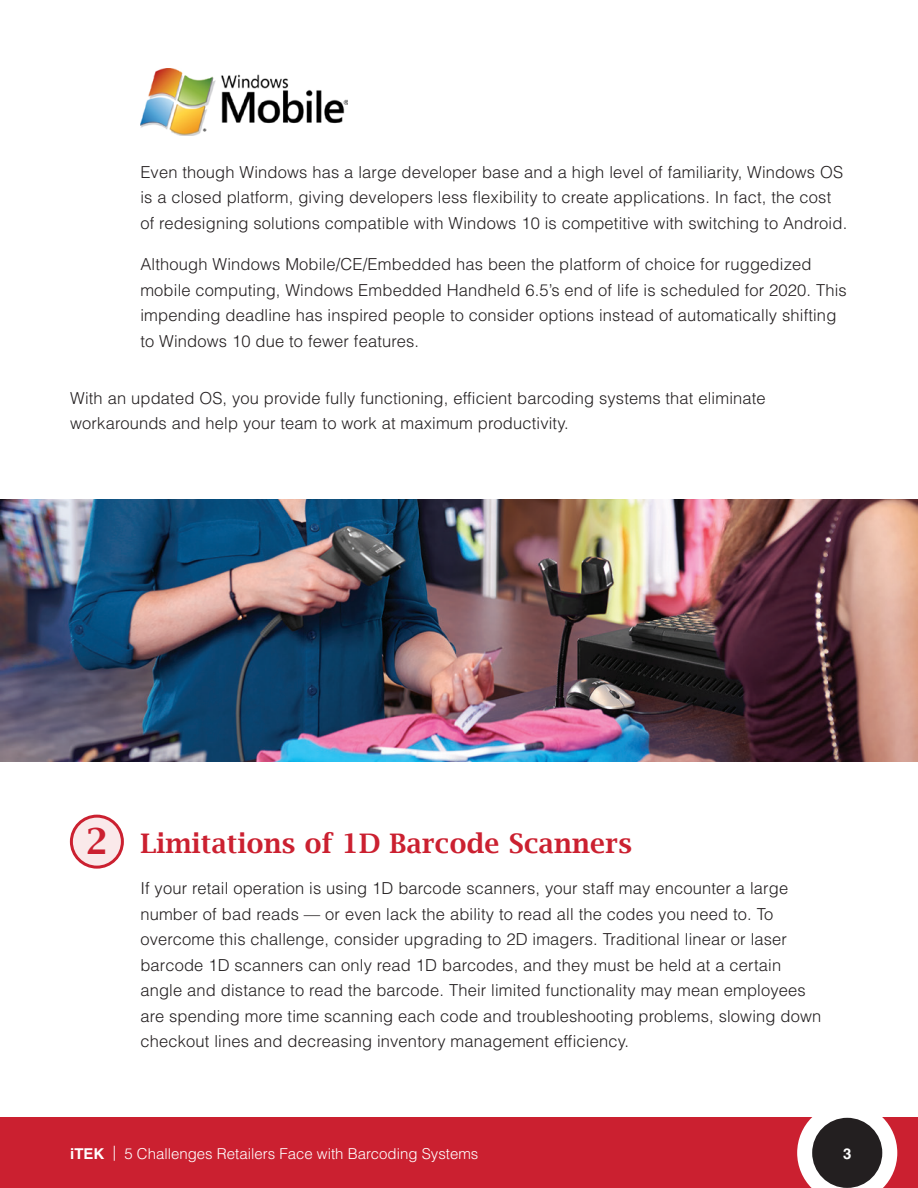
<style>
.page{position:relative;width:918px;height:1188px;background:#fff}
.page>*{position:absolute;margin:0;border:0;box-sizing:border-box;transform-origin:0 0}
.t1{font:600 36px "Lucida Bright";color:#cb2030}
.t2{font:600 27px "Lucida Bright";letter-spacing:.01em;color:#cb2030}
.t3{font:300 16.5px/25.5px "Helvetica LT Std";letter-spacing:.01em;color:#231f20}
.t4{font:300 15px "Helvetica LT Std";color:#fff}
.t5{font:700 15px "Helvetica LT Std";color:#fff}
.s1{font-weight:700}
</style>
<div class="page">
<div style="left:0;top:1118px;width:918px;height:70px;background:#cb2030"></div>
<svg style="left:797px;top:1117px;width:100px;height:71px"></svg>
<div style="left:812px;top:1118px;width:70px;height:70px;background:#231f20;border-radius:50%"></div>
<img style="left:0;top:499px;width:918px;height:263px">
<img style="left:140px;top:69px;width:207px;height:67px">
<div style="left:71px;top:816px;width:51px;height:51px;background:#fae9ea;border-radius:50%"></div>
<div style="left:70px;top:815px;width:54px;height:54px;border:3px solid #cb2030;border-radius:50%"></div>
<p class="t3" style="left:140px;top:159px;width:708px">Even though Windows has a large developer base and a high level of familiarity, Windows OS is a closed platform, giving developers less flexibility to create applications. In fact, the cost of redesigning solutions compatible with Windows 10 is competitive with switching to Android.</p>
<p class="t3" style="left:140px;top:251px;width:708px">Although Windows Mobile/CE/Embedded has been the platform of choice for ruggedized mobile computing, Windows Embedded Handheld 6.5’s end of life is scheduled for 2020. This impending deadline has inspired people to consider options instead of automatically shifting to Windows 10 due to fewer features.</p>
<p class="t3" style="left:70px;top:385px;width:697px">With an updated OS, you provide fully functioning, efficient barcoding systems that eliminate workarounds and help your team to work at maximum productivity.</p>
<p class="t1" style="left:86px;top:821px;width:24px">2</p>
<p class="t2" style="left:140px;top:828px;width:493px">Limitations of 1D Barcode Scanners</p>
<p class="t3" style="left:140px;top:876px;width:682px">If your retail operation is using 1D barcode scanners, your staff may encounter a large number of bad reads — or even lack the ability to read all the codes you need to. To overcome this challenge, consider upgrading to 2D imagers. Traditional linear or laser barcode 1D scanners can only read 1D barcodes, and they must be held at a certain angle and distance to read the barcode. Their limited functionality may mean employees are spending more time scanning each code and troubleshooting problems, slowing down checkout lines and decreasing inventory management efficiency.</p>
<p class="t4" style="left:70px;top:1144px;width:410px"><span class="s1">iTEK</span> | 5 Challenges Retailers Face with Barcoding Systems</p>
<p class="t5" style="left:843px;top:1144px;width:10px">3</p>
</div>
